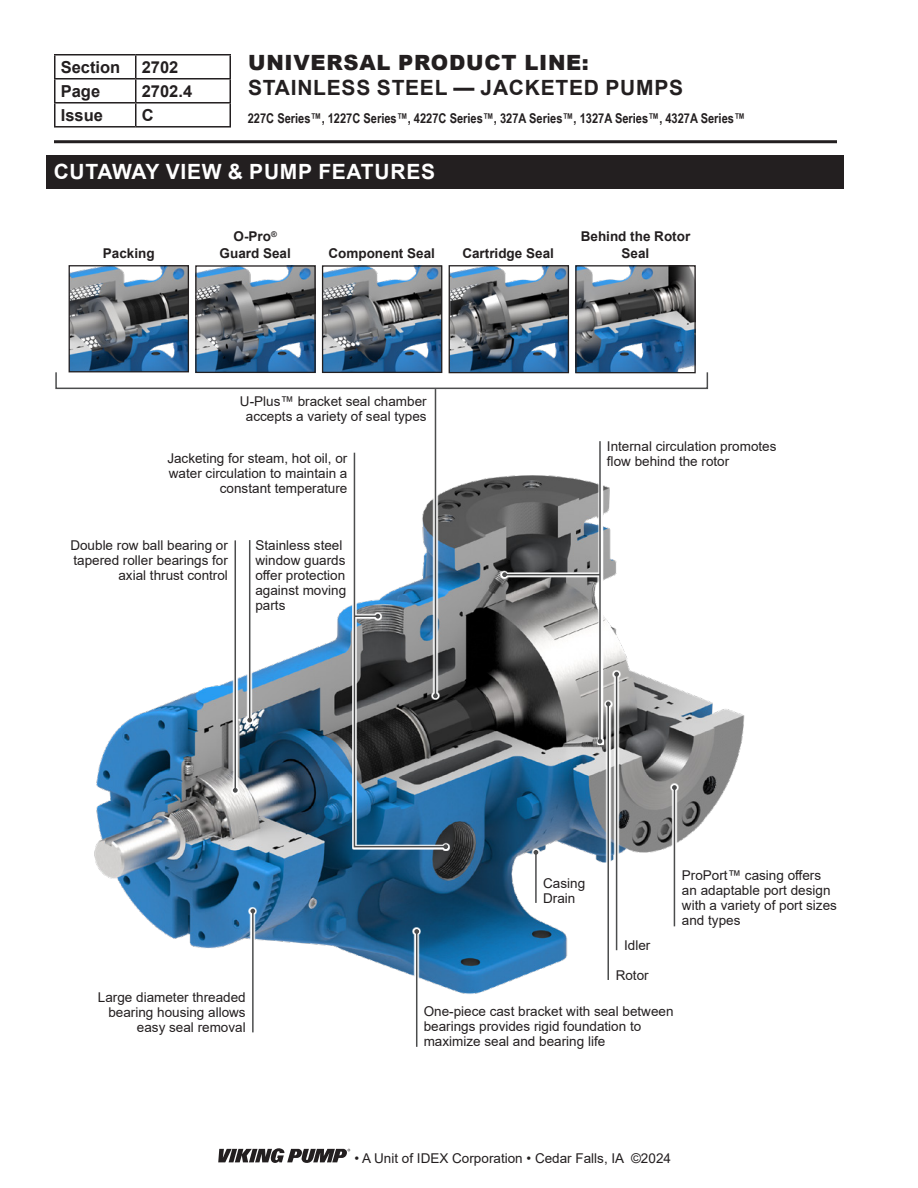
<style>
.page{position:relative;width:918px;height:1188px;background:#fff}
.page>*{position:absolute;margin:0;border:0;box-sizing:border-box;transform-origin:0 0}
.t1{font:700 21px "Arial";letter-spacing:.035em;color:#231f20}
.BLACK_BAR_Caps_Headers_-_Left{font:700 21px "Arial";letter-spacing:.035em;color:#fff}
.t2{font:900 21px "Arial";letter-spacing:.035em;color:#231f20}
.t3{font:700 16.5px "Arial";color:#231f20}
.Callouts_-_Left{font:13.5px/15px "Arial";color:#231f20}
.Callouts_-_Right{font:13.5px/15px "Arial";color:#231f20;text-align:right}
.t4{font:700 13.5px "Arial Narrow";color:#231f20}
.Image_Description_-_Bold_Center{font:700 13.5px "Arial";color:#231f20}
</style>
<div class="page">
<img style="left:451px;top:267px;width:116px;height:104px">
<div style="left:449px;top:265px;width:120px;height:108px;border:1px solid #231f20"></div>
<img style="left:577px;top:267px;width:117px;height:104px">
<div style="left:575px;top:265px;width:121px;height:108px;border:1px solid #231f20"></div>
<img style="left:197px;top:267px;width:117px;height:104px">
<div style="left:195px;top:265px;width:121px;height:108px;border:1px solid #231f20"></div>
<img style="left:324px;top:267px;width:116px;height:104px">
<div style="left:322px;top:265px;width:120px;height:108px;border:1px solid #231f20"></div>
<img style="left:71px;top:267px;width:116px;height:103px">
<div style="left:69px;top:265px;width:120px;height:107px;border:1px solid #231f20"></div>
<img style="left:94px;top:476px;width:651px;height:518px">
<div style="left:47px;top:155px;width:797px;height:33px;background:#231f20"></div>
<svg style="left:500px;top:475px;width:104px;height:270px;background:#7f7f7f"></svg>
<hr style="left:599px;top:441px;width:2px;height:300px;background:#4b4c4d">
<svg style="left:598px;top:739px;width:4px;height:5px"></svg>
<hr style="left:505px;top:574px;width:95px;height:1px;background:#4b4c4d">
<svg style="left:502px;top:572px;width:5px;height:5px"></svg>
<svg style="left:352px;top:476px;width:98px;height:375px"></svg>
<svg style="left:431px;top:389px;width:9px;height:62px"></svg>
<hr style="left:435px;top:389px;width:1px;height:307px;background:#4b4c4d">
<svg style="left:353px;top:451px;width:95px;height:398px"></svg>
<svg style="left:231px;top:539px;width:8px;height:255px"></svg>
<hr style="left:235px;top:540px;width:1px;height:250px;background:#4b4c4d">
<svg style="left:233px;top:788px;width:5px;height:5px"></svg>
<svg style="left:413px;top:927px;width:8px;height:120px"></svg>
<hr style="left:416px;top:931px;width:1px;height:116px;background:#4b4c4d">
<svg style="left:414px;top:929px;width:5px;height:5px"></svg>
<svg style="left:249px;top:907px;width:8px;height:126px"></svg>
<hr style="left:252px;top:911px;width:2px;height:121px;background:#4b4c4d">
<svg style="left:250px;top:909px;width:5px;height:4px"></svg>
<div style="left:55px;top:372px;width:653px;height:17px;border:2px solid #4b4c4d"></div>
<svg style="left:246px;top:538px;width:8px;height:186px"></svg>
<hr style="left:249px;top:540px;width:1px;height:180px;background:#4b4c4d">
<svg style="left:247px;top:718px;width:5px;height:5px"></svg>
<div style="left:532px;top:848px;width:8px;height:57px;background:#fff"></div>
<hr style="left:535px;top:852px;width:2px;height:51px;background:#4b4c4d">
<svg style="left:534px;top:850px;width:4px;height:5px"></svg>
<svg style="left:670px;top:783px;width:9px;height:145px"></svg>
<hr style="left:674px;top:788px;width:1px;height:138px;background:#4b4c4d">
<svg style="left:672px;top:785px;width:5px;height:5px"></svg>
<svg style="left:612px;top:670px;width:9px;height:282px"></svg>
<hr style="left:616px;top:674px;width:1px;height:276px;background:#4b4c4d">
<svg style="left:614px;top:672px;width:5px;height:5px"></svg>
<svg style="left:604px;top:700px;width:8px;height:282px"></svg>
<hr style="left:607px;top:704px;width:2px;height:276px;background:#4b4c4d">
<svg style="left:606px;top:702px;width:5px;height:4px"></svg>
<hr style="left:54px;top:54px;width:82px;height:2px;background:#231f20">
<hr style="left:54px;top:56px;width:2px;height:22px;background:#231f20">
<hr style="left:136px;top:54px;width:95px;height:2px;background:#231f20">
<hr style="left:54px;top:78px;width:82px;height:2px;background:#231f20">
<hr style="left:54px;top:80px;width:2px;height:22px;background:#231f20">
<hr style="left:54px;top:102px;width:82px;height:2px;background:#231f20">
<hr style="left:54px;top:104px;width:2px;height:22px;background:#231f20">
<svg style="left:55px;top:55px;width:176px;height:71px"></svg>
<hr style="left:54px;top:126px;width:82px;height:2px;background:#231f20">
<hr style="left:136px;top:126px;width:95px;height:2px;background:#231f20">
<hr style="left:54px;top:140px;width:783px;height:3px;background:#231f20">
<svg style="left:218px;top:1148px;width:132px;height:15px"></svg>
<p class="t3" style="left:61px;top:55px;width:61px">Section</p>
<p class="t3" style="left:142px;top:55px;width:38px">2702</p>
<p class="t3" style="left:61px;top:79px;width:41px">Page</p>
<p class="t3" style="left:142px;top:79px;width:52px">2702.4</p>
<p class="t3" style="left:61px;top:103px;width:44px">Issue</p>
<p class="t3" style="left:142px;top:103px;width:13px">C</p>
<h1 class="t2" style="left:248px;top:47px;width:342px">UNIVERSAL PRODUCT LINE:</h1>
<h1 class="t1" style="left:248px;top:73px;width:436px">STAINLESS STEEL — JACKETED PUMPS</h1>
<p class="t4" style="left:248px;top:108px;width:499px">227C Series™, 1227C Series™, 4227C Series™, 327A Series™, 1327A Series™, 4327A Series™</p>
<p class="BLACK_BAR_Caps_Headers_-_Left" style="left:54px;top:157px;width:383px">CUTAWAY VIEW &amp; PUMP FEATURES</p>
<p class="Image_Description_-_Bold_Center" style="left:234px;top:227px;width:45px">O-Pro<sup>®</sup></p>
<p class="Image_Description_-_Bold_Center" style="left:581px;top:227px;width:111px">Behind the Rotor</p>
<p class="Image_Description_-_Bold_Center" style="left:103px;top:243px;width:53px">Packing</p>
<p class="Image_Description_-_Bold_Center" style="left:220px;top:243px;width:73px">Guard Seal</p>
<p class="Image_Description_-_Bold_Center" style="left:328px;top:243px;width:108px">Component Seal</p>
<p class="Image_Description_-_Bold_Center" style="left:622px;top:243px;width:29px">Seal</p>
<p class="Image_Description_-_Bold_Center" style="left:462px;top:243px;width:93px">Cartridge Seal</p>
<p class="Callouts_-_Right" style="left:240px;top:394px;width:188px;text-align:center">U-Plus™ bracket seal chamber accepts a variety of seal types</p>
<p class="Callouts_-_Right" style="left:167px;top:450px;width:182px">Jacketing for steam, hot oil, or water circulation to maintain a constant temperature</p>
<p class="Callouts_-_Right" style="left:70px;top:538px;width:159px">Double row ball bearing or tapered roller bearings for axial thrust control</p>
<p class="Callouts_-_Left" style="left:255px;top:538px;width:92px">Stainless steel window guards offer protection against moving parts</p>
<p class="Callouts_-_Left" style="left:607px;top:439px;width:171px">Internal circulation promotes flow behind the rotor</p>
<p class="Callouts_-_Left" style="left:543px;top:876px;width:44px">Casing<br>Drain</p>
<p class="Callouts_-_Left" style="left:624px;top:938px;width:28px">Idler</p>
<p class="Callouts_-_Left" style="left:616px;top:968px;width:35px">Rotor</p>
<p class="Callouts_-_Left" style="left:682px;top:868px;width:157px">ProPort™ casing offers an adaptable port design with a variety of port sizes and types</p>
<p class="Callouts_-_Right" style="left:98px;top:990px;width:149px">Large diameter threaded bearing housing allows easy seal removal</p>
<p class="Callouts_-_Left" style="left:424px;top:1004px;width:251px">One-piece cast bracket with seal between bearings provides rigid foundation to maximize seal and bearing life</p>
<p class="Callouts_-_Left" style="left:354px;top:1150px;width:318px">• A Unit of IDEX Corporation • Cedar Falls, IA ©2024</p>
</div>
